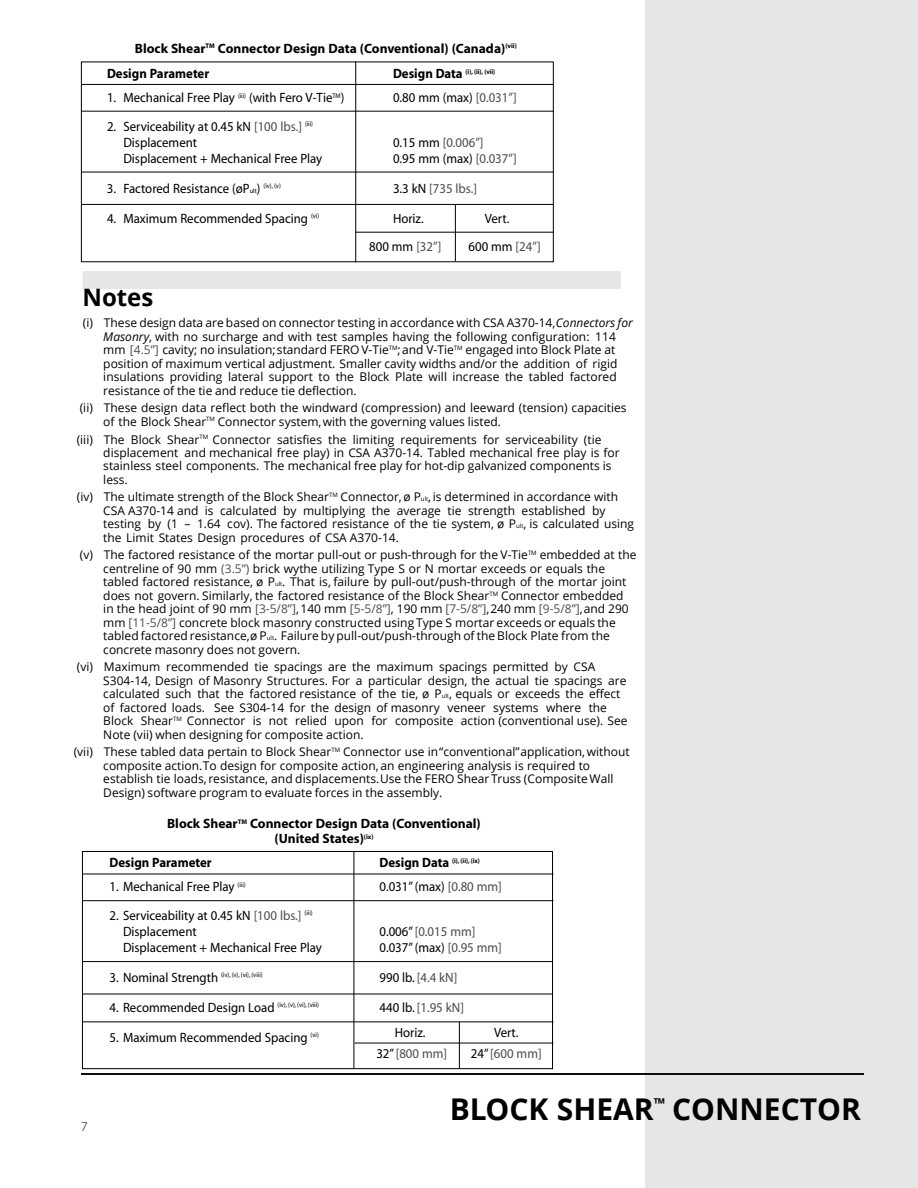
<style>
.page{position:relative;width:918px;height:1188px;background:#fff}
.page>*{position:absolute;margin:0;border:0;box-sizing:border-box;transform-origin:0 0}
.t1{font:700 30px "Open Sans";color:#000}
.t2{font:700 24px "Open Sans";color:#000}
.t3{font:13.5px/16.2px "Myriad MM 412 wt 601 wd";color:#000;scale:.95 1}
.t4{font:700 13.5px/25.2px "Myriad";color:#000}
.t5{font:13.5px "Myriad MM 412 wt 601 wd";color:#4d4d4d;scale:.95 1}
.t6{font:700 13.5px "Myriad";color:#000;scale:.95 1}
.t7{font:13.5px "Myriad MM 215 wt 600 wd";color:#000}
.t8{font:12px/13.5px "Open Sans";color:#000}
.t9{font:700 6.75px "Myriad";color:#000;scale:.95 1}
.t10{font:6.75px "Myriad MM 412 wt 601 wd";color:#000;scale:.95 1}
.s1{font-size:13.5px}
.s2{color:#4d4d4d}
.s3{color:#000}
.s4{font-size:6.75px}
.s5{font-style:italic}
.s6{font-size:6px}
</style>
<div class="page">
<div style="left:645px;top:0;width:273px;height:1188px;background:#e6e6e6"></div>
<hr style="left:81px;top:1073px;width:783px;height:2px;background:#000">
<div style="left:82px;top:851px;width:471px;height:218px;border:1px solid #000"></div>
<hr style="left:354px;top:851px;width:1px;height:217px;background:#000">
<hr style="left:83px;top:874px;width:471px;height:1px;background:#000">
<hr style="left:83px;top:900px;width:471px;height:1px;background:#000">
<hr style="left:83px;top:961px;width:469px;height:1px;background:#000">
<hr style="left:83px;top:994px;width:469px;height:1px;background:#000">
<hr style="left:83px;top:1021px;width:471px;height:1px;background:#000">
<hr style="left:354px;top:1043px;width:200px;height:1px;background:#000">
<hr style="left:459px;top:1022px;width:1px;height:46px;background:#000">
<hr style="left:355px;top:62px;width:1px;height:200px;background:#000">
<hr style="left:82px;top:84px;width:472px;height:1px;background:#000">
<hr style="left:82px;top:111px;width:472px;height:1px;background:#000">
<hr style="left:82px;top:172px;width:472px;height:1px;background:#000">
<hr style="left:82px;top:204px;width:472px;height:1px;background:#000">
<hr style="left:356px;top:232px;width:198px;height:1px;background:#000">
<hr style="left:455px;top:204px;width:1px;height:57px;background:#000">
<div style="left:82px;top:271px;width:539px;height:18px;background:#e6e6e6"></div>
<p class="t4" style="left:107px;top:37px;width:411px;text-indent:28px">Block Shear<sup>TM</sup> Connector Design Data (Conventional) (Canada)<sup>(vii)<br></sup>Design Parameter</p>
<p class="t9" style="left:393px;top:69px;width:109px"><span class="s1">Design Data</span> (i), (ii), (vii)</p>
<p class="t3" style="left:107px;top:91px;width:251px">1. Mechanical Free Play <sup>(iii)</sup> (with Fero V-Tie<sup>TM</sup>)</p>
<p class="t3" style="left:393px;top:91px;width:132px">0.80 mm (max) <span class="s2">[0.031”]</span></p>
<p class="t3" style="left:123px;top:119px;width:201px;text-indent:-16px">2. Serviceability at 0.45 kN <span class="s2">[100 lbs.]</span> <sup>(iii)<br></sup>Displacement</p>
<p class="t5" style="left:393px;top:137px;width:97px"><span class="s3">0.15 mm</span> [0.006”]</p>
<p class="t3" style="left:123px;top:152px;width:211px">Displacement + Mechanical Free Play</p>
<p class="t3" style="left:393px;top:152px;width:132px">0.95 mm (max) <span class="s2">[0.037”]</span></p>
<p class="t3" style="left:107px;top:181px;width:185px">3. Factored Resistance (øP<span class="s4">ult</span>) <sup>(iv),</sup> <sup>(v)</sup></p>
<p class="t5" style="left:393px;top:183px;width:90px"><span class="s3">3.3 kN</span> [735 lbs.]</p>
<p class="t3" style="left:107px;top:211px;width:225px">4. Maximum Recommended Spacing <sup>(vi)</sup></p>
<p class="t3" style="left:393px;top:211px;width:34px">Horiz.</p>
<p class="t3" style="left:485px;top:211px;width:27px">Vert.</p>
<p class="t3" style="left:369px;top:240px;width:77px">800 mm <span class="s2">[32”]</span></p>
<p class="t3" style="left:469px;top:240px;width:77px">600 mm <span class="s2">[24”]</span></p>
<h2 class="t2" style="left:82px;top:281px;width:72px">Notes</h2>
<p class="t8" style="left:103px;top:316px;width:531px;text-indent:-20px">(i) These design data are based on connector testing in accordance with CSA A370-14, <span class="s5">Connectors for Masonry</span>, with no surcharge and with test samples having the following configuration: 114 mm <span class="s2">[4.5”]</span> cavity; no insulation; standard FERO V-Tie<sup>TM</sup>; and V-Tie<sup>TM</sup> engaged into Block Plate at position of maximum vertical adjustment. Smaller cavity widths and/or the addition of rigid insulations providing lateral support to the Block Plate will increase the tabled factored resistance of the tie and reduce tie deflection.</p>
<p class="t8" style="left:103px;top:401px;width:525px;text-indent:-24px">(ii) These design data reflect both the windward (compression) and leeward (tension) capacities of the Block Shear<sup>TM</sup> Connector system, with the governing values listed.</p>
<p class="t8" style="left:103px;top:432px;width:518px;text-indent:-27px">(iii) The Block Shear<sup>TM</sup> Connector satisfies the limiting requirements for serviceability (tie displacement and mechanical free play) in CSA A370-14. Tabled mechanical free play is for stainless steel components. The mechanical free play for hot-dip galvanized components is less.</p>
<p class="t8" style="left:103px;top:490px;width:532px;text-indent:-27px">(iv) The ultimate strength of the Block Shear<sup>TM</sup> Connector, ø P<span class="s6">ult</span>, is determined in accordance with CSA A370-14 and is calculated by multiplying the average tie strength established by testing by (1 – 1.64 cov). The factored resistance of the tie system, ø P<span class="s6">ult</span>, is calculated using the Limit States Design procedures of CSA A370-14.</p>
<p class="t8" style="left:103px;top:548px;width:535px;text-indent:-23px">(v) The factored resistance of the mortar pull-out or push-through for the V-Tie<sup>TM</sup> embedded at the centreline of 90 mm <span class="s2">(3.5”)</span> brick wythe utilizing Type S or N mortar exceeds or equals the tabled factored resistance, ø P<span class="s6">ult</span>. That is, failure by pull-out/push-through of the mortar joint does not govern. Similarly, the factored resistance of the Block Shear<sup>TM</sup> Connector embedded in the head joint of 90 mm <span class="s2">[3-5/8”]</span>, 140 mm <span class="s2">[5-5/8”]</span>, 190 mm <span class="s2">[7-5/8”]</span>, 240 mm <span class="s2">[9-5/8”]</span>, and 290 mm <span class="s2">[11-5/8”]</span> concrete block masonry constructed using Type S mortar exceeds or equals the tabled factored resistance, ø P<span class="s6">ult</span>. Failure by pull-out/push-through of the Block Plate from the concrete masonry does not govern.</p>
<p class="t8" style="left:103px;top:660px;width:526px;text-indent:-27px">(vi) Maximum recommended tie spacings are the maximum spacings permitted by CSA S304-14, Design of Masonry Structures. For a particular design, the actual tie spacings are calculated such that the factored resistance of the tie, ø P<span class="s6">ult</span>, equals or exceeds the effect of factored loads. See S304-14 for the design of masonry veneer systems where the Block Shear<sup>TM</sup> Connector is not relied upon for composite action (conventional use). See Note (vii) when designing for composite action.</p>
<p class="t8" style="left:103px;top:745px;width:528px;text-indent:-30px">(vii) These tabled data pertain to Block Shear<sup>TM</sup> Connector use in “conventional” application, without composite action. To design for composite action, an engineering analysis is required to establish tie loads, resistance, and displacements. Use the FERO Shear Truss (Composite Wall Design) software program to evaluate forces in the assembly.</p>
<p class="t4" style="left:167px;top:817px;width:315px;line-height:15px;text-align:center">Block Shear<sup>TM</sup> Connector Design Data (Conventional) (United States)<sup>(ix)</sup></p>
<p class="t6" style="left:110px;top:858px;width:109px">Design Parameter</p>
<p class="t9" style="left:380px;top:858px;width:107px"><span class="s1">Design Data</span> (i), (ii), (ix)</p>
<p class="t3" style="left:110px;top:880px;width:145px">1. Mechanical Free Play <sup>(iii)</sup></p>
<p class="t3" style="left:380px;top:880px;width:130px">0.031” (max) <span class="s2">[0.80 mm]</span></p>
<p class="t3" style="left:123px;top:908px;width:201px;text-indent:-14px">2. Serviceability at 0.45 kN <span class="s2">[100 lbs.]</span> <sup>(iii)<br></sup>Displacement</p>
<p class="t5" style="left:380px;top:926px;width:102px"><span class="s3">0.006”</span> [0.015 mm]</p>
<p class="t7" style="left:81px;top:1122px;width:8px">7</p>
<p class="t3" style="left:123px;top:941px;width:211px">Displacement + Mechanical Free Play</p>
<p class="t3" style="left:379px;top:941px;width:130px">0.037” (max) <span class="s2">[0.95 mm]</span></p>
<p class="t10" style="left:110px;top:972px;width:163px"><span class="s1">3. Nominal Strength</span> (iv), (v), (vi), (viii)</p>
<p class="t5" style="left:380px;top:972px;width:83px"><span class="s3">990 lb.</span> [4.4 kN]</p>
<p class="t3" style="left:110px;top:1000px;width:222px">4. Recommended Design Load <sup>(iv),</sup> <sup>(v),</sup> <sup>(vi),</sup> <sup>(viii)</sup></p>
<p class="t5" style="left:380px;top:1002px;width:90px"><span class="s3">440 lb.</span> [1.95 kN]</p>
<p class="t3" style="left:110px;top:1030px;width:222px">5. Maximum Recommended Spacing <sup>(vi)</sup></p>
<p class="t3" style="left:395px;top:1026px;width:34px">Horiz.</p>
<p class="t3" style="left:494px;top:1026px;width:27px">Vert.</p>
<p class="t5" style="left:376px;top:1049px;width:76px"><span class="s3">32”</span> [800 mm]</p>
<p class="t5" style="left:471px;top:1049px;width:76px"><span class="s3">24”</span> [600 mm]</p>
<h1 class="t1" style="left:450px;top:1088px;width:413px">BLOCK SHEAR<sup>™</sup> CONNECTOR</h1>
</div>
